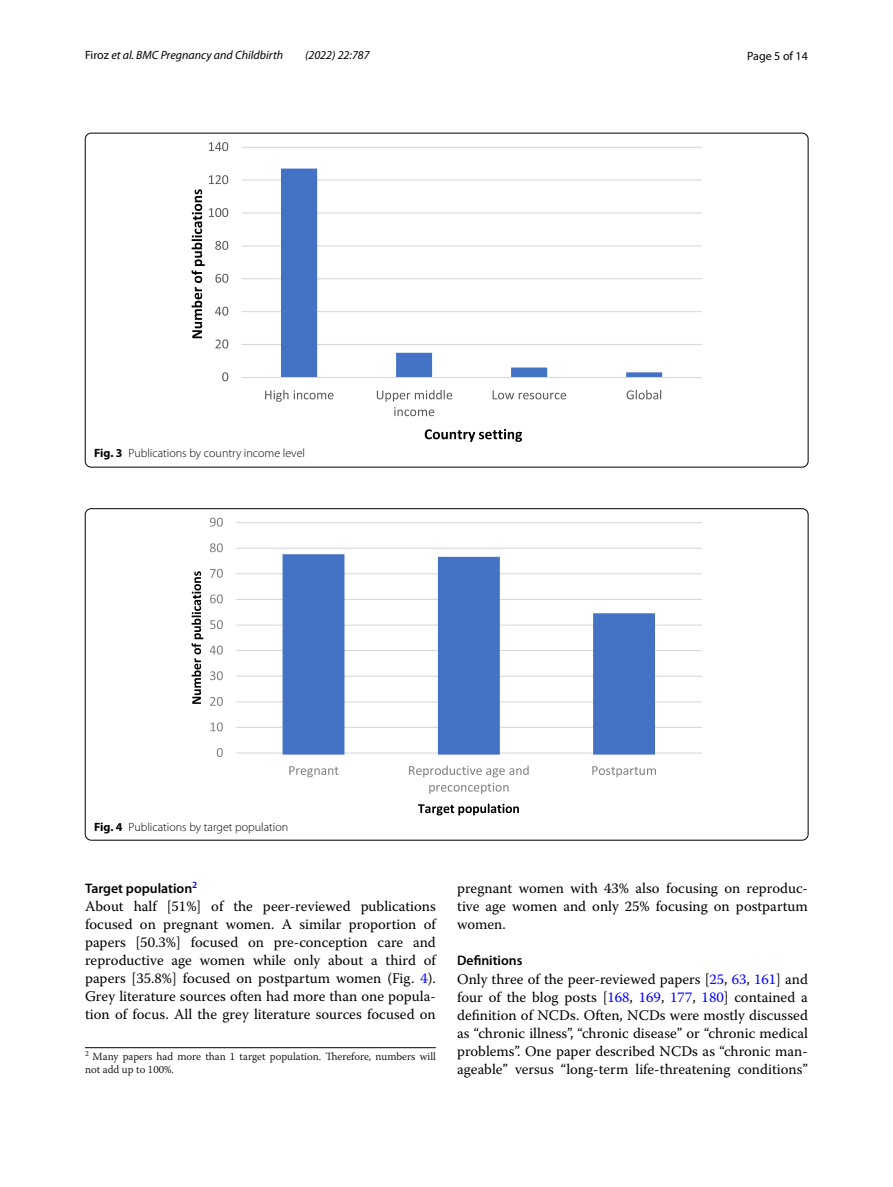
<style>
.page{position:relative;width:893px;height:1187px;background:#fff}
.page>*{position:absolute;margin:0;border:0;box-sizing:border-box;transform-origin:0 0}
.t1{font:14.7px/18px "Warnock Pro";color:#000;text-align:justify}
.t2{font:600 13.8px "Myriad Pro";color:#000}
.t3{font:300 12px "Myriad Pro";color:#000}
.t4{font:italic 12px "Myriad Pro";color:#000}
.t5{font:12px "Myriad Pro";color:#000}
.t6{font:300 10.95px/13.5px "Warnock Pro";color:#000}
.s1{font-style:normal}
.s2{font-weight:700}
.s3{color:#00f}
</style>
<div class="page">
<hr style="left:242px;top:344px;width:460px;height:1px;background:#d9d9d9">
<hr style="left:242px;top:311px;width:460px;height:1px;background:#d9d9d9">
<hr style="left:242px;top:278px;width:460px;height:1px;background:#d9d9d9">
<hr style="left:242px;top:245px;width:460px;height:1px;background:#d9d9d9">
<hr style="left:242px;top:212px;width:460px;height:1px;background:#d9d9d9">
<hr style="left:242px;top:179px;width:460px;height:1px;background:#d9d9d9">
<hr style="left:242px;top:147px;width:460px;height:1px;background:#d9d9d9">
<svg style="left:281px;top:168px;width:381px;height:209px"></svg>
<hr style="left:242px;top:377px;width:460px;height:1px;background:#d9d9d9">
<svg style="left:222px;top:372px;width:6px;height:9px"></svg>
<svg style="left:209px;top:142px;width:19px;height:9px"></svg>
<svg style="left:265px;top:390px;width:187px;height:26px"></svg>
<svg style="left:493px;top:390px;width:168px;height:9px"></svg>
<svg style="left:192px;top:175px;width:36px;height:173px"></svg>
<svg style="left:425px;top:429px;width:97px;height:13px"></svg>
<hr style="left:236px;top:752px;width:466px;height:1px;background:#d9d9d9">
<hr style="left:236px;top:726px;width:466px;height:2px;background:#d9d9d9">
<hr style="left:236px;top:701px;width:466px;height:1px;background:#d9d9d9">
<hr style="left:236px;top:675px;width:466px;height:1px;background:#d9d9d9">
<hr style="left:236px;top:650px;width:466px;height:1px;background:#d9d9d9">
<hr style="left:236px;top:624px;width:466px;height:1px;background:#d9d9d9">
<hr style="left:236px;top:599px;width:466px;height:1px;background:#d9d9d9">
<hr style="left:236px;top:573px;width:466px;height:1px;background:#d9d9d9">
<hr style="left:236px;top:547px;width:466px;height:2px;background:#d9d9d9">
<hr style="left:236px;top:522px;width:466px;height:1px;background:#d9d9d9">
<svg style="left:281px;top:554px;width:376px;height:201px"></svg>
<svg style="left:217px;top:748px;width:6px;height:9px"></svg>
<svg style="left:211px;top:722px;width:12px;height:9px"></svg>
<svg style="left:210px;top:697px;width:13px;height:8px"></svg>
<svg style="left:210px;top:671px;width:13px;height:9px"></svg>
<svg style="left:210px;top:645px;width:13px;height:9px"></svg>
<svg style="left:210px;top:620px;width:13px;height:9px"></svg>
<svg style="left:210px;top:594px;width:13px;height:9px"></svg>
<svg style="left:210px;top:568px;width:13px;height:9px"></svg>
<svg style="left:210px;top:543px;width:13px;height:9px"></svg>
<svg style="left:210px;top:517px;width:13px;height:9px"></svg>
<svg style="left:289px;top:765px;width:240px;height:29px"></svg>
<svg style="left:592px;top:766px;width:64px;height:11px"></svg>
<svg style="left:192px;top:571px;width:11px;height:132px"></svg>
<svg style="left:418px;top:803px;width:101px;height:12px"></svg>
<hr style="left:85px;top:1047px;width:351px;height:1px;background:#000">
<p class="t4" style="left:85px;top:48px;width:200px"><span class="s1">Firoz</span> et al. BMC Pregnancy and Childbirth</p>
<p class="t4" style="left:305px;top:48px;width:66px">(2022) 22:787</p>
<p class="t5" style="left:747px;top:48px;width:62px">Page 5 of 14</p>
<p class="t3" style="left:94px;top:446px;width:212px"><span class="s2">Fig. 3</span> Publications by country income level</p>
<p class="t3" style="left:94px;top:820px;width:195px"><span class="s2">Fig. 4</span> Publications by target population</p>
<p class="t2" style="left:85px;top:879px;width:114px">Target population<sup>2</sup></p>
<p class="t1" style="left:85px;top:896px;width:352px">About half [51%] of the peer-reviewed publications focused on pregnant women. A similar proportion of papers [50.3%] focused on pre-conception care and reproductive age women while only about a third of papers [35.8%] focused on postpartum women (Fig. <span class="s3">4</span>).<br>Grey literature sources often had more than one popula&shy;tion of focus. All the grey literature sources focused on</p>
<p class="t6" style="left:85px;top:1049px;width:352px"><sup>2</sup> Many papers had more than 1 target population. Therefore, numbers will not add up to 100%.</p>
<p class="t1" style="left:457px;top:879px;width:352px">pregnant women with 43% also focusing on reproduc&shy;tive age women and only 25% focusing on postpartum women.</p>
<p class="t2" style="left:457px;top:952px;width:67px">Definitions</p>
<p class="t1" style="left:457px;top:969px;width:352px">Only three of the peer-reviewed papers [<span class="s3">25</span>, <span class="s3">63</span>, <span class="s3">161</span>] and four of the blog posts [<span class="s3">168</span>, <span class="s3">169</span>, <span class="s3">177</span>, <span class="s3">180</span>] contained a definition of NCDs. Often, NCDs were mostly discussed as “chronic illness”, “chronic disease” or “chronic medical problems”. One paper described NCDs as “chronic man&shy;ageable” versus “long-term life-threatening conditions”</p>
</div>
